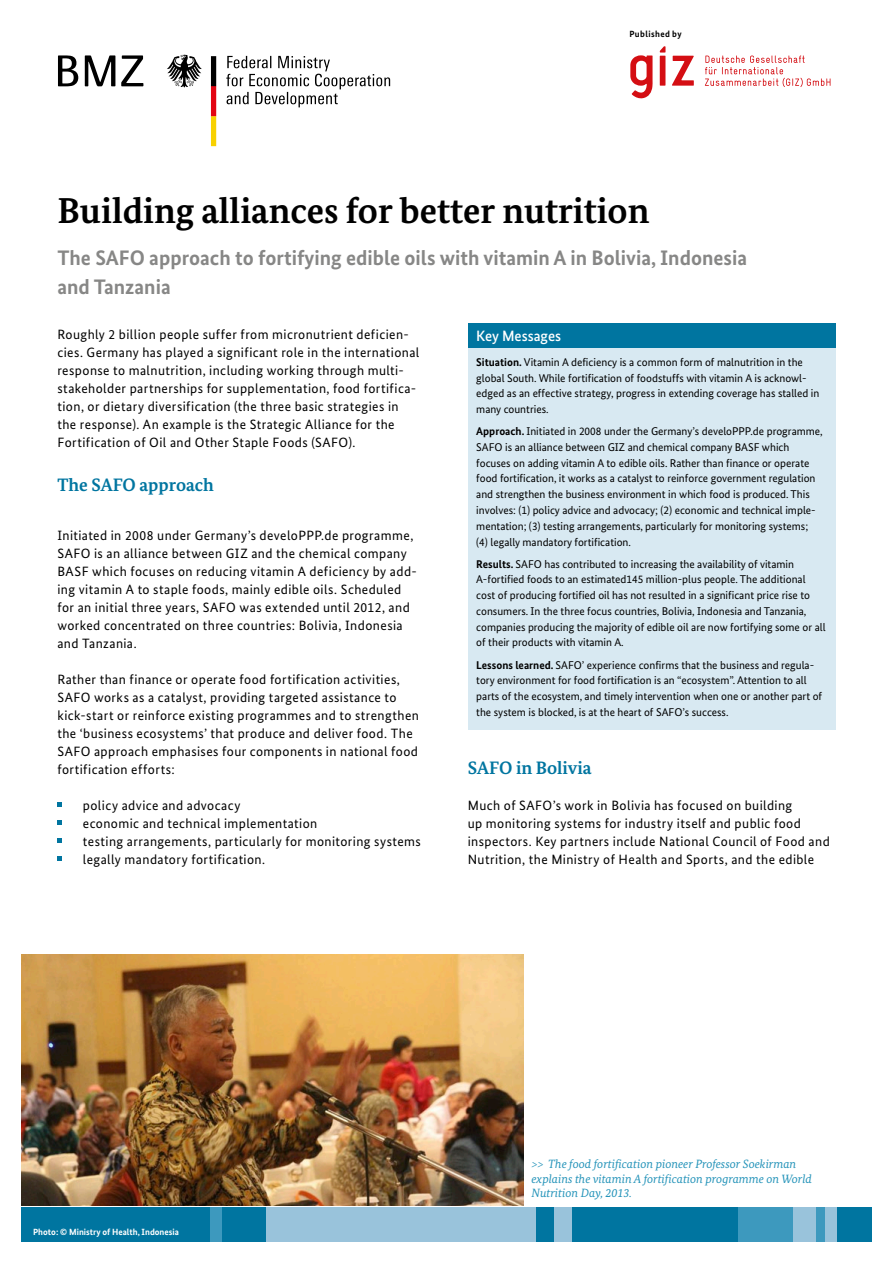
<style>
.page{position:relative;width:893px;height:1263px;background:#fff}
.page>*{position:absolute;margin:0;border:0;box-sizing:border-box;transform-origin:0 0}
.t1{font:700 36px "Bundes Serif";color:#000}
.t2{font:700 21px/28.5px "Bundes Sans";color:#878786}
.t3{font:700 18px "Bundes Serif";color:#0075a0}
.t4{font:500 15px "Bundes Sans";color:#fff}
.t5{font:13.5px/18px "Bundes Sans";letter-spacing:.03em;color:#000}
.t6{font:italic 12px/14.4px "Bundes Serif";color:#2493b9}
.t7{font:11.25px/15.8px "Bundes Sans";color:#000}
.t8{font:700 9px "Bundes Sans";color:#fff}
.t9{font:700 9px "Bundes Sans";letter-spacing:.045em;color:#000}
.s1{font-weight:700}
</style>
<div class="page">
<svg style="left:167px;top:55px;width:35px;height:32px"></svg>
<svg style="left:211px;top:56px;width:5px;height:90px"></svg>
<svg style="left:58px;top:55px;width:20px;height:31px"></svg>
<svg style="left:85px;top:55px;width:30px;height:31px"></svg>
<svg style="left:121px;top:55px;width:22px;height:31px"></svg>
<svg style="left:226px;top:56px;width:164px;height:51px"></svg>
<div style="left:21px;top:1208px;width:851px;height:34px;background:#0075a0"></div>
<svg style="left:630px;top:55px;width:23px;height:44px"></svg>
<svg style="left:672px;top:56px;width:22px;height:30px"></svg>
<svg style="left:660px;top:46px;width:5px;height:40px"></svg>
<svg style="left:705px;top:56px;width:125px;height:31px"></svg>
<svg style="left:57px;top:802px;width:5px;height:5px"></svg>
<svg style="left:57px;top:821px;width:5px;height:4px"></svg>
<svg style="left:57px;top:838px;width:5px;height:5px"></svg>
<svg style="left:57px;top:857px;width:5px;height:4px"></svg>
<img style="left:21px;top:955px;width:502px;height:250px">
<div style="left:468px;top:342px;width:368px;height:388px;background:#d8e9f2"></div>
<div style="left:266px;top:1208px;width:270px;height:34px;background:#99c3db"></div>
<div style="left:738px;top:1208px;width:98px;height:34px;background:#3d99be"></div>
<div style="left:210px;top:1208px;width:12px;height:34px;background:#3d99be"></div>
<div style="left:793px;top:1208px;width:23px;height:34px;background:#99c3db"></div>
<div style="left:825px;top:1208px;width:11px;height:34px;background:#99c3db"></div>
<div style="left:554px;top:1208px;width:18px;height:34px;background:#99c3db"></div>
<div style="left:468px;top:323px;width:368px;height:24px;background:#0075a0"></div>
<p class="t9" style="left:629px;top:28px;width:54px">Published by</p>
<h1 class="t1" style="left:57px;top:188px;width:594px">Building alliances for better nutrition</h1>
<h2 class="t2" style="left:57px;top:244px;width:691px">The SAFO approach to fortifying edible oils with vitamin A in Bolivia, Indonesia and Tanzania</h2>
<p class="t5" style="left:57px;top:325px;width:363px">Roughly 2 billion people suffer from micronutrient deficien&shy;cies. Germany has played a significant role in the international response to malnutrition, including working through multi&shy;stakeholder partnerships for supplementation, food fortifica&shy;tion, or dietary diversification (the three basic strategies in the response). An example is the Strategic Alliance for the Fortification of Oil and Other Staple Foods (SAFO).</p>
<h3 class="t3" style="left:57px;top:473px;width:158px">The SAFO approach</h3>
<p class="t5" style="left:57px;top:526px;width:361px">Initiated in 2008 under Germany’s develoPPP.de programme, SAFO is an alliance between GIZ and the chemical company BASF which focuses on reducing vitamin A deficiency by add&shy;ing vitamin A to staple foods, mainly edible oils. Scheduled for an initial three years, SAFO was extended until 2012, and worked concentrated on three countries: Bolivia, Indonesia and Tanzania.</p>
<p class="t5" style="left:57px;top:670px;width:363px">Rather than finance or operate food fortification activities, SAFO works as a catalyst, providing targeted assistance to kick-start or reinforce existing programmes and to strengthen the ‘business ecosystems’ that produce and deliver food. The SAFO approach emphasises four components in national food fortification efforts:</p>
<p class="t5" style="left:83px;top:796px;width:339px">policy advice and advocacy<br>economic and technical implementation<br>testing arrangements, particularly for monitoring systems legally mandatory fortification.</p>
<p class="t4" style="left:476px;top:327px;width:86px">Key Messages</p>
<p class="t7" style="left:476px;top:354px;width:345px"><span class="s1">Situation.</span> Vitamin A deficiency is a common form of malnutrition in the global South. While fortification of foodstuffs with vitamin A is acknowl&shy;edged as an effective strategy, progress in extending coverage has stalled in many countries.</p>
<p class="t7" style="left:476px;top:423px;width:348px"><span class="s1">Approach.</span> Initiated in 2008 under the Germany’s develoPPP.de programme, SAFO is an alliance between GIZ and chemical company BASF which focuses on adding vitamin A to edible oils. Rather than finance or operate food fortification, it works as a catalyst to reinforce government regulation and strengthen the business environment in which food is produced. This involves: (1) policy advice and advocacy; (2) economic and technical imple&shy;mentation; (3) testing arrangements, particularly for monitoring systems;<br>(4) legally mandatory fortification.</p>
<p class="t7" style="left:476px;top:556px;width:351px"><span class="s1">Results.</span> SAFO has contributed to increasing the availability of vitamin A-fortified foods to an estimated145 million-plus people. The additional cost of producing fortified oil has not resulted in a significant price rise to consumers. In the three focus countries, Bolivia, Indonesia and Tanzania, companies producing the majority of edible oil are now fortifying some or all of their products with vitamin A.</p>
<p class="t7" style="left:476px;top:657px;width:347px"><span class="s1">Lessons learned.</span> SAFO’ experience confirms that the business and regula&shy;tory environment for food fortification is an “ecosystem”. Attention to all parts of the ecosystem, and timely intervention when one or another part of the system is blocked, is at the heart of SAFO’s success.</p>
<h3 class="t3" style="left:468px;top:757px;width:125px">SAFO in Bolivia</h3>
<p class="t5" style="left:468px;top:796px;width:364px">Much of SAFO’s work in Bolivia has focused on building<br>up monitoring systems for industry itself and public food inspectors. Key partners include National Council of Food and Nutrition, the Ministry of Health and Sports, and the edible</p>
<p class="t8" style="left:33px;top:1226px;width:147px">Photo: © Ministry of Health, Indonesia</p>
<p class="t6" style="left:531px;top:1157px;width:282px">&gt;&gt; The food fortification pioneer Professor Soekirman explains the vitamin A fortification programme on World<br>Nutrition Day, 2013.</p>
</div>
